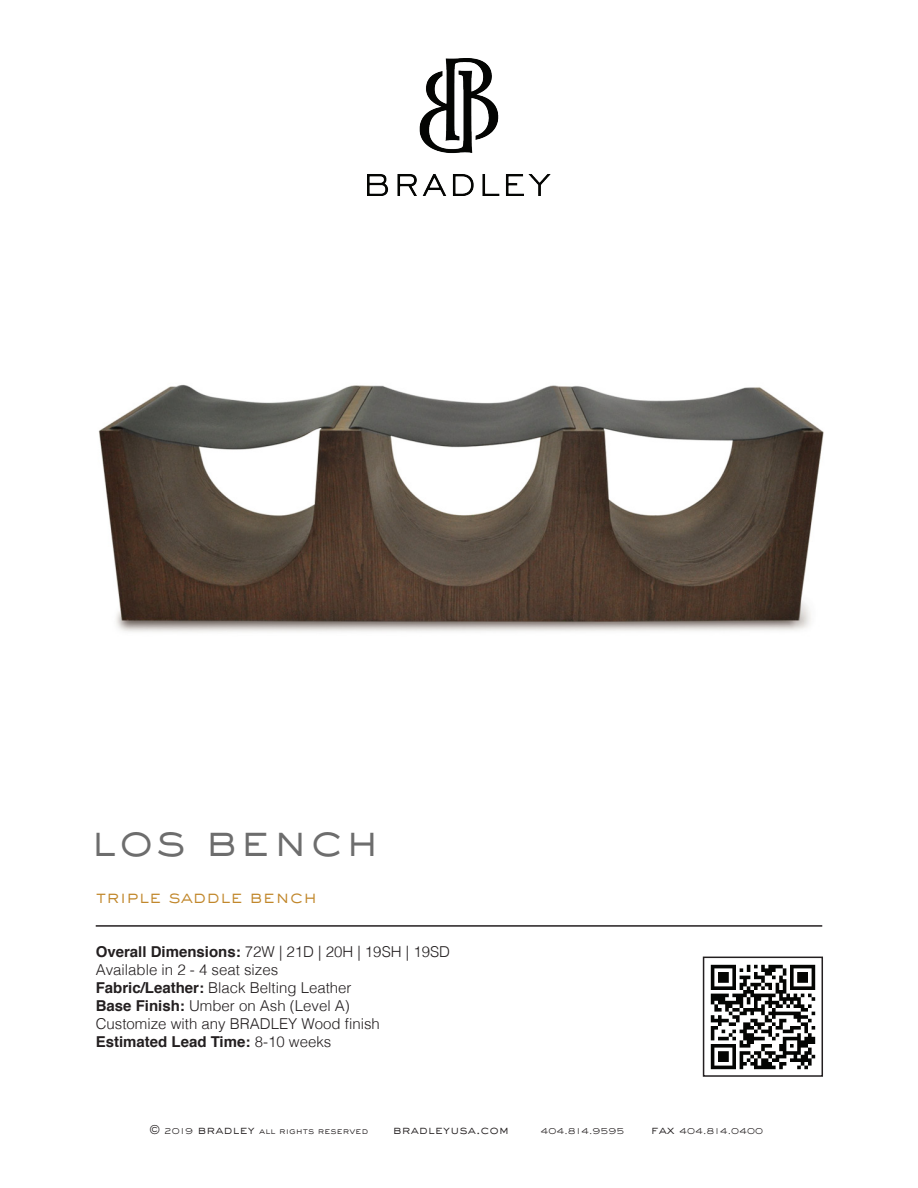
<style>
.page{position:relative;width:918px;height:1188px;background:#fff}
.page>*{position:absolute;margin:0;border:0;box-sizing:border-box;transform-origin:0 0}
.t1{font:300 45px "Sackers Gothic Std";letter-spacing:.03em;color:#6d6d6d}
.t2{font:300 18px "Sackers Gothic Std";color:#c1872b}
.t3{font:300 15px/18px "Helvetica";color:#231f20}
.t4{font:300 12px "Sackers Gothic Std";color:#231f20}
.t5{font:300 9px "Sackers Gothic Std";color:#231f20}
.s1{font-weight:700}
.s2{font-size:12px}
</style>
<div class="page">
<img style="left:98px;top:384px;width:726px;height:248px">
<img style="left:710px;top:964px;width:106px;height:106px">
<hr style="left:96px;top:925px;width:726px;height:2px;background:#231f20">
<img style="left:367px;top:59px;width:184px;height:137px">
<div style="left:703px;top:957px;width:120px;height:120px;border:2px solid #231f20"></div>
<h1 class="t1" style="left:91px;top:809px;width:291px">los bench</h1>
<p class="t2" style="left:96px;top:884px;width:223px">triple saddle bench</p>
<p class="t3" style="left:96px;top:942px;width:356px"><span class="s1">Overall Dimensions:</span> 72W | 21D | 20H | 19SH | 19SD Available in 2 - 4 seat sizes<br><span class="s1">Fabric/Leather:</span> Black Belting Leather<br><span class="s1">Base Finish:</span> Umber on Ash (Level A)<br>Customize with any BRADLEY Wood finish <span class="s1">Estimated Lead Time:</span> 8-10 weeks</p>
<p class="t5" style="left:149px;top:1125px;width:221px"><span class="s2">©</span> 2019 <span class="s2">bradley</span> all rights reserved</p>
<p class="t4" style="left:393px;top:1122px;width:118px">bradleyusa.com</p>
<p class="t5" style="left:541px;top:1125px;width:86px">404.814.9595</p>
<p class="t5" style="left:651px;top:1125px;width:114px"><span class="s2">fax</span> 404.814.0400</p>
</div>
